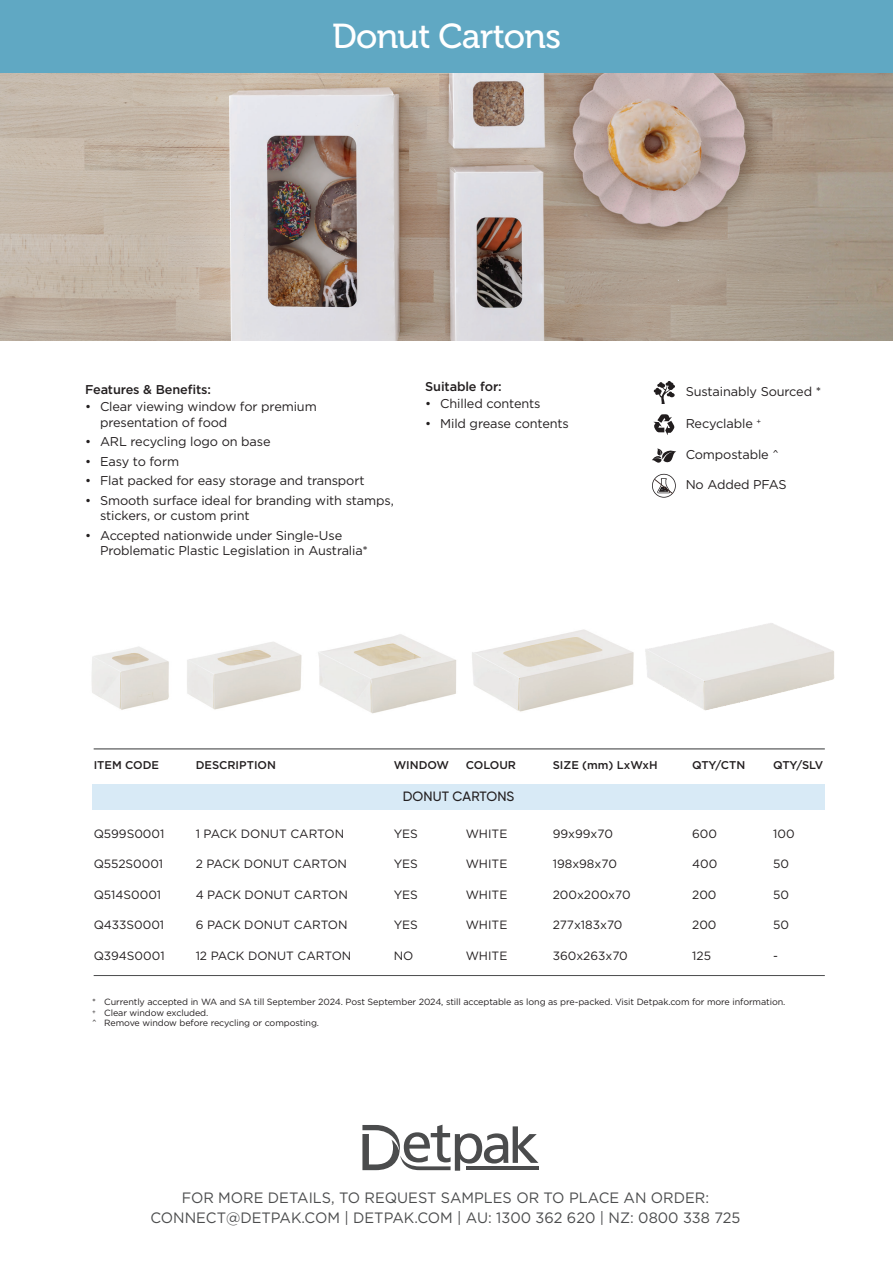
<style>
.page{position:relative;width:893px;height:1263px;background:#fff}
.page>*{position:absolute;margin:0;border:0;box-sizing:border-box;transform-origin:0 0}
.t1{font:34.5px "Museo 500";letter-spacing:-.02em;color:#fff}
.t2{font:15px/19.5px "Gotham";color:#4b4c4d;text-align:center}
.t3{font:500 13.5px "Gilroy";letter-spacing:.01em;color:#231f20}
.t4{font:12.75px/15.3px "Gotham";letter-spacing:-.01em;color:#231f20}
.t5{font:500 12.75px "Gotham";letter-spacing:-.01em;color:#231f20}
.t6{font:12px "Gotham";color:#231f20}
.t7{font:500 11.25px "Gotham";color:#231f20}
.t8{font:9px/10.8px "Gotham";letter-spacing:-.01em;color:#231f20}
</style>
<div class="page">
<svg style="left:654px;top:381px;width:21px;height:23px"></svg>
<svg style="left:652px;top:448px;width:24px;height:15px"></svg>
<hr style="left:466px;top:1166px;width:73px;height:4px;background:#4b4c4d">
<svg style="left:362px;top:1125px;width:176px;height:46px"></svg>
<hr style="left:94px;top:748px;width:731px;height:1px;background:#4b4c4d">
<svg style="left:653px;top:414px;width:21px;height:21px"></svg>
<hr style="left:94px;top:975px;width:731px;height:1px;background:#4b4c4d">
<img style="left:91px;top:646px;width:78px;height:64px">
<svg style="left:652px;top:474px;width:24px;height:24px"></svg>
<img style="left:187px;top:642px;width:115px;height:68px">
<img style="left:318px;top:634px;width:138px;height:80px">
<img style="left:645px;top:623px;width:190px;height:88px">
<img style="left:472px;top:629px;width:162px;height:83px">
<div style="left:92px;top:784px;width:733px;height:25px;background:#d8eaf6"></div>
<img style="left:0;top:72px;width:893px;height:268px">
<div style="left:0;top:0;width:893px;height:72px;background:#60a8c3"></div>
<h1 class="t1" style="left:332px;top:17px;width:230px">Donut Cartons</h1>
<p class="t5" style="left:85px;top:381px;width:127px">Features &amp; Benefits:</p>
<p class="t4" style="left:100px;top:399px;width:218px;text-indent:-15px">• Clear viewing window for premium presentation of food</p>
<p class="t4" style="left:85px;top:434px;width:187px">• ARL recycling logo on base</p>
<p class="t4" style="left:85px;top:453px;width:96px">• Easy to form</p>
<p class="t4" style="left:85px;top:473px;width:281px">• Flat packed for easy storage and transport</p>
<p class="t4" style="left:100px;top:492px;width:295px;text-indent:-15px">• Smooth surface ideal for branding with stamps, stickers, or custom print</p>
<p class="t4" style="left:100px;top:527px;width:269px;text-indent:-15px">• Accepted nationwide under Single-Use<br>Problematic Plastic Legislation in Australia*</p>
<p class="t5" style="left:425px;top:378px;width:78px">Suitable for:</p>
<p class="t4" style="left:425px;top:396px;width:117px">• Chilled contents</p>
<p class="t4" style="left:425px;top:415px;width:145px">• Mild grease contents</p>
<p class="t4" style="left:686px;top:383px;width:137px">Sustainably Sourced *</p>
<p class="t4" style="left:686px;top:416px;width:77px">Recyclable <sup>+</sup></p>
<p class="t4" style="left:686px;top:446px;width:95px">Compostable ^</p>
<p class="t4" style="left:686px;top:477px;width:103px">No Added PFAS</p>
<p class="t7" style="left:94px;top:757px;width:67px">ITEM CODE</p>
<p class="t7" style="left:196px;top:757px;width:82px">DESCRIPTION</p>
<p class="t7" style="left:394px;top:757px;width:57px">WINDOW</p>
<p class="t7" style="left:466px;top:757px;width:52px">COLOUR</p>
<p class="t7" style="left:553px;top:757px;width:106px">SIZE (mm) LxWxH</p>
<p class="t7" style="left:692px;top:757px;width:55px">QTY/CTN</p>
<p class="t7" style="left:773px;top:757px;width:52px">QTY/SLV</p>
<p class="t3" style="left:403px;top:788px;width:113px">DONUT CARTONS</p>
<p class="t6" style="left:94px;top:826px;width:72px">Q599S0001</p>
<p class="t6" style="left:196px;top:826px;width:150px">1 PACK DONUT CARTON</p>
<p class="t6" style="left:394px;top:826px;width:26px">YES</p>
<p class="t6" style="left:466px;top:826px;width:43px">WHITE</p>
<p class="t6" style="left:553px;top:826px;width:62px">99x99x70</p>
<p class="t6" style="left:692px;top:826px;width:26px">600</p>
<p class="t6" style="left:773px;top:826px;width:23px">100</p>
<p class="t6" style="left:94px;top:856px;width:71px">Q552S0001</p>
<p class="t6" style="left:196px;top:856px;width:153px">2 PACK DONUT CARTON</p>
<p class="t6" style="left:394px;top:856px;width:26px">YES</p>
<p class="t6" style="left:466px;top:856px;width:43px">WHITE</p>
<p class="t6" style="left:553px;top:856px;width:66px">198x98x70</p>
<p class="t6" style="left:692px;top:856px;width:27px">400</p>
<p class="t6" style="left:773px;top:856px;width:17px">50</p>
<p class="t6" style="left:94px;top:887px;width:69px">Q514S0001</p>
<p class="t6" style="left:196px;top:887px;width:154px">4 PACK DONUT CARTON</p>
<p class="t6" style="left:394px;top:887px;width:26px">YES</p>
<p class="t6" style="left:466px;top:887px;width:43px">WHITE</p>
<p class="t6" style="left:553px;top:887px;width:79px">200x200x70</p>
<p class="t6" style="left:692px;top:887px;width:26px">200</p>
<p class="t6" style="left:773px;top:887px;width:17px">50</p>
<p class="t6" style="left:94px;top:917px;width:72px">Q433S0001</p>
<p class="t6" style="left:196px;top:917px;width:153px">6 PACK DONUT CARTON</p>
<p class="t6" style="left:394px;top:917px;width:26px">YES</p>
<p class="t6" style="left:466px;top:917px;width:43px">WHITE</p>
<p class="t6" style="left:553px;top:917px;width:71px">277x183x70</p>
<p class="t6" style="left:692px;top:917px;width:26px">200</p>
<p class="t6" style="left:773px;top:917px;width:17px">50</p>
<p class="t6" style="left:94px;top:948px;width:72px">Q394S0001</p>
<p class="t6" style="left:196px;top:948px;width:157px">12 PACK DONUT CARTON</p>
<p class="t6" style="left:394px;top:948px;width:21px">NO</p>
<p class="t6" style="left:466px;top:948px;width:43px">WHITE</p>
<p class="t6" style="left:553px;top:948px;width:77px">360x263x70</p>
<p class="t6" style="left:692px;top:948px;width:20px">125</p>
<p class="t6" style="left:773px;top:948px;width:6px">-</p>
<p class="t8" style="left:92px;top:996px;width:695px">* Currently accepted in WA and SA till September 2024. Post September 2024, still acceptable as long as pre-packed. Visit Detpak.com for more information. <sup>+</sup> Clear window excluded.<br>^ Remove window before recycling or composting.</p>
<p class="t2" style="left:150px;top:1188px;width:592px">FOR MORE DETAILS, TO REQUEST SAMPLES OR TO PLACE AN ORDER:<br>CONNECT@DETPAK.COM | DETPAK.COM | AU: 1300 362 620 | NZ: 0800 338 725</p>
</div>
